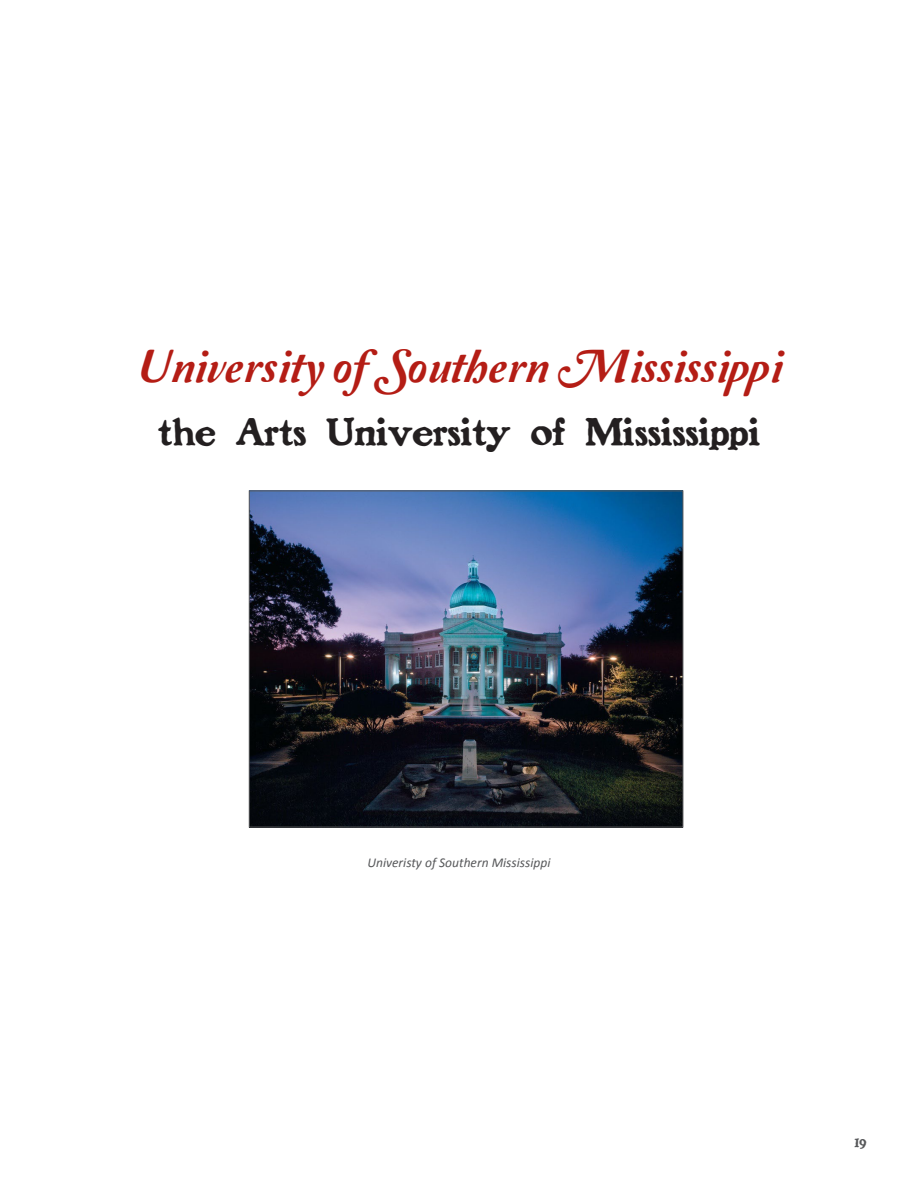
<style>
.page{position:relative;width:918px;height:1188px;background:#fff}
.page>*{position:absolute;margin:0;border:0;box-sizing:border-box;transform-origin:0 0}
.t1{font:48px "Amperzand";color:#b41d15}
.t2{font:37.5px "Benjamin Franklin";color:#231f20}
.t3{font:italic 13.5px "Calibri";color:#57585a}
.t4{font:13.5px "Benjamin Franklin";color:#57585a}
</style>
<div class="page">
<img style="left:251px;top:493px;width:430px;height:332px">
<div style="left:249px;top:491px;width:434px;height:336px;border:1px solid #57585a"></div>
<p class="t1" style="left:135px;top:341px;width:649px">University of Southern Mississippi</p>
<p class="t2" style="left:158px;top:408px;width:604px">the Arts University of Mississippi</p>
<p class="t3" style="left:367px;top:855px;width:184px">Univeristy of Southern Mississippi</p>
<p class="t4" style="left:855px;top:1134px;width:13px">19</p>
</div>
